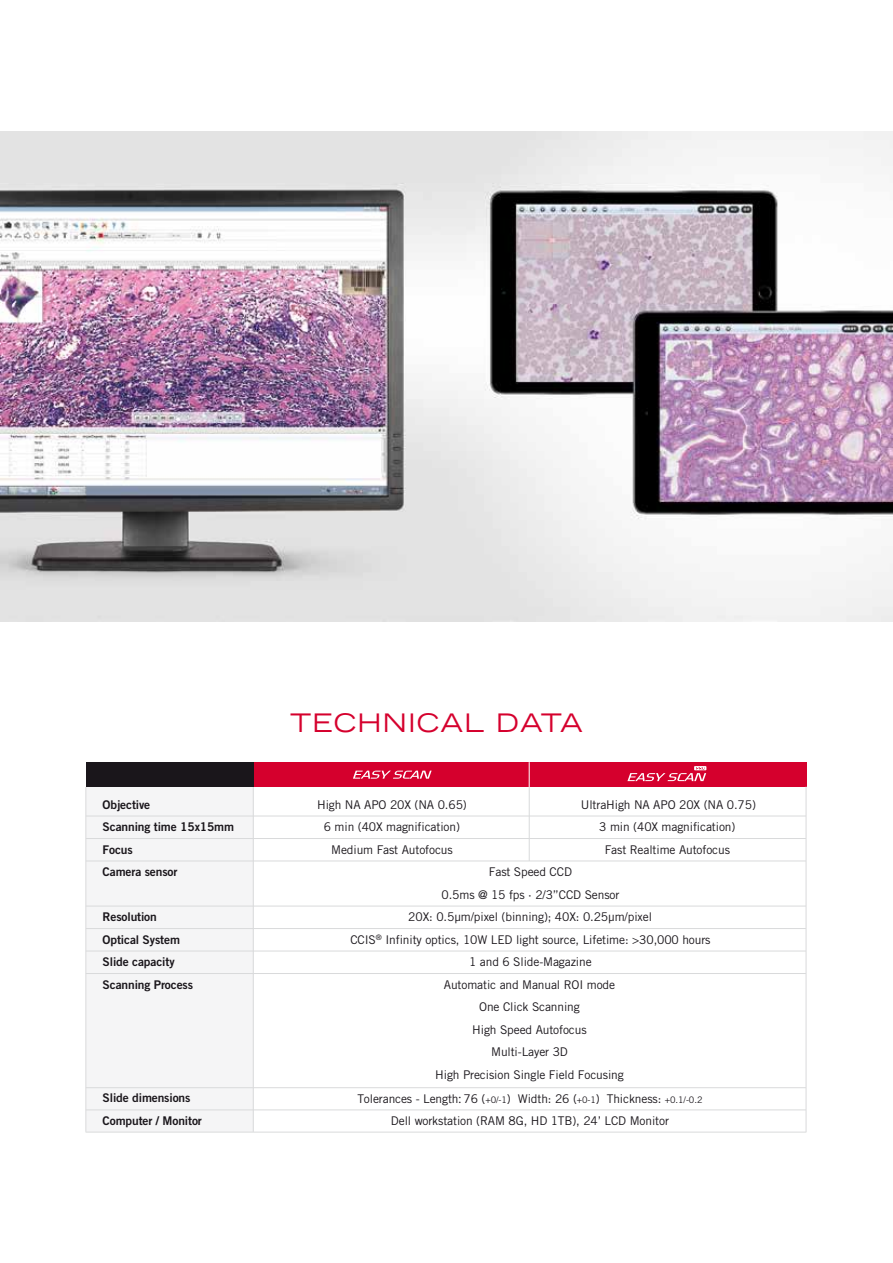
<style>
.page{position:relative;width:893px;height:1263px;background:#fff}
.page>*{position:absolute;margin:0;border:0;box-sizing:border-box;transform-origin:0 0}
.t1{font:expanded 25.5px "Trade Gothic LH";letter-spacing:.05em;color:#d5002d}
.t2{font:12px/22.5px "Trade Gothic";letter-spacing:-.01em;color:#1a161b;text-align:center}
.t3{font:12px/22.5px "Trade Gothic Bold Two";letter-spacing:-.01em;color:#1a161b}
.s1{font-family:"Koz Go Pr 6 N"}
.s2{font-size:9px}
</style>
<div class="page">
<img style="left:0;top:131px;width:893px;height:490px">
<div style="left:86px;top:787px;width:167px;height:345px;background:#f5f5f6"></div>
<div style="left:253px;top:762px;width:553px;height:25px;background:#d5002d"></div>
<hr style="left:529px;top:787px;width:1px;height:74px;background:#d9dadb">
<svg style="left:529px;top:762px;width:1px;height:25px"></svg>
<hr style="left:253px;top:787px;width:1px;height:345px;background:#d9dadb">
<hr style="left:85px;top:787px;width:1px;height:345px;background:#d9dadb">
<hr style="left:806px;top:787px;width:1px;height:345px;background:#d9dadb">
<hr style="left:86px;top:906px;width:720px;height:1px;background:#d9dadb">
<hr style="left:86px;top:928px;width:720px;height:1px;background:#d9dadb">
<hr style="left:86px;top:951px;width:720px;height:1px;background:#d9dadb">
<hr style="left:86px;top:973px;width:720px;height:1px;background:#d9dadb">
<hr style="left:86px;top:816px;width:720px;height:1px;background:#d9dadb">
<hr style="left:86px;top:838px;width:720px;height:1px;background:#d9dadb">
<hr style="left:86px;top:860px;width:720px;height:1px;background:#d9dadb">
<hr style="left:86px;top:1087px;width:720px;height:1px;background:#d9dadb">
<hr style="left:86px;top:1109px;width:720px;height:1px;background:#d9dadb">
<hr style="left:86px;top:1132px;width:720px;height:1px;background:#d9dadb">
<div style="left:86px;top:762px;width:167px;height:25px;background:#1a161b"></div>
<svg style="left:353px;top:771px;width:79px;height:8px"></svg>
<svg style="left:627px;top:766px;width:79px;height:15px"></svg>
<h1 class="t1" style="left:290px;top:706px;width:294px">TECHNICAL DATA</h1>
<p class="t3" style="left:103px;top:793px;width:49px">Objective</p>
<p class="t2" style="left:317px;top:793px;width:151px">High NA APO 20X (NA 0.65)</p>
<p class="t2" style="left:581px;top:793px;width:177px">UltraHigh NA APO 20X (NA 0.75)</p>
<p class="t3" style="left:103px;top:815px;width:133px">Scanning time 15x15mm</p>
<p class="t2" style="left:324px;top:815px;width:138px">6 min (40X magnification)</p>
<p class="t2" style="left:599px;top:815px;width:138px">3 min (40X magnification)</p>
<p class="t3" style="left:103px;top:838px;width:32px">Focus</p>
<p class="t2" style="left:331px;top:839px;width:123px">Medium Fast Autofocus</p>
<p class="t2" style="left:605px;top:839px;width:127px">Fast Realtime Autofocus</p>
<p class="t3" style="left:103px;top:860px;width:76px">Camera sensor</p>
<p class="t2" style="left:441px;top:860px;width:179px">Fast Speed CCD<br>0.5ms @ 15 fps · 2/3”CCD Sensor</p>
<p class="t3" style="left:103px;top:905px;width:79px">Resolution<br>Optical System</p>
<p class="t3" style="left:103px;top:973px;width:92px">Scanning Process</p>
<p class="t2" style="left:350px;top:906px;width:362px">20X: 0.5µm/pixel (binning); 40X: 0.25µm/pixel<br>CCIS<sup>®</sup> Infinity optics, 10W LED light source, Lifetime: &gt;30,000 hours</p>
<p class="t3" style="left:103px;top:950px;width:74px">Slide capacity</p>
<p class="t2" style="left:435px;top:950px;width:190px">1 and 6 Slide-Magazine<br>Automatic and Manual ROI mode<br>One Click Scanning<br>High Speed Autofocus<br>Multi-Layer 3D<br>High Precision Single Field Focusing</p>
<p class="t2" style="left:357px;top:1088px;width:347px">Tolerances - Length<span class="s1">:</span> 76 (<span class="s2">+0/-1</span>) Width: 26 (<span class="s2">+0-1</span>) Thickness: <span class="s2">+0.1/-0.2</span></p>
<p class="t3" style="left:103px;top:1087px;width:89px">Slide dimensions</p>
<p class="t3" style="left:103px;top:1109px;width:101px">Computer / Monitor</p>
<p class="t2" style="left:391px;top:1109px;width:280px">Dell workstation (RAM 8G, HD 1TB), 24’ LCD Monitor</p>
</div>
